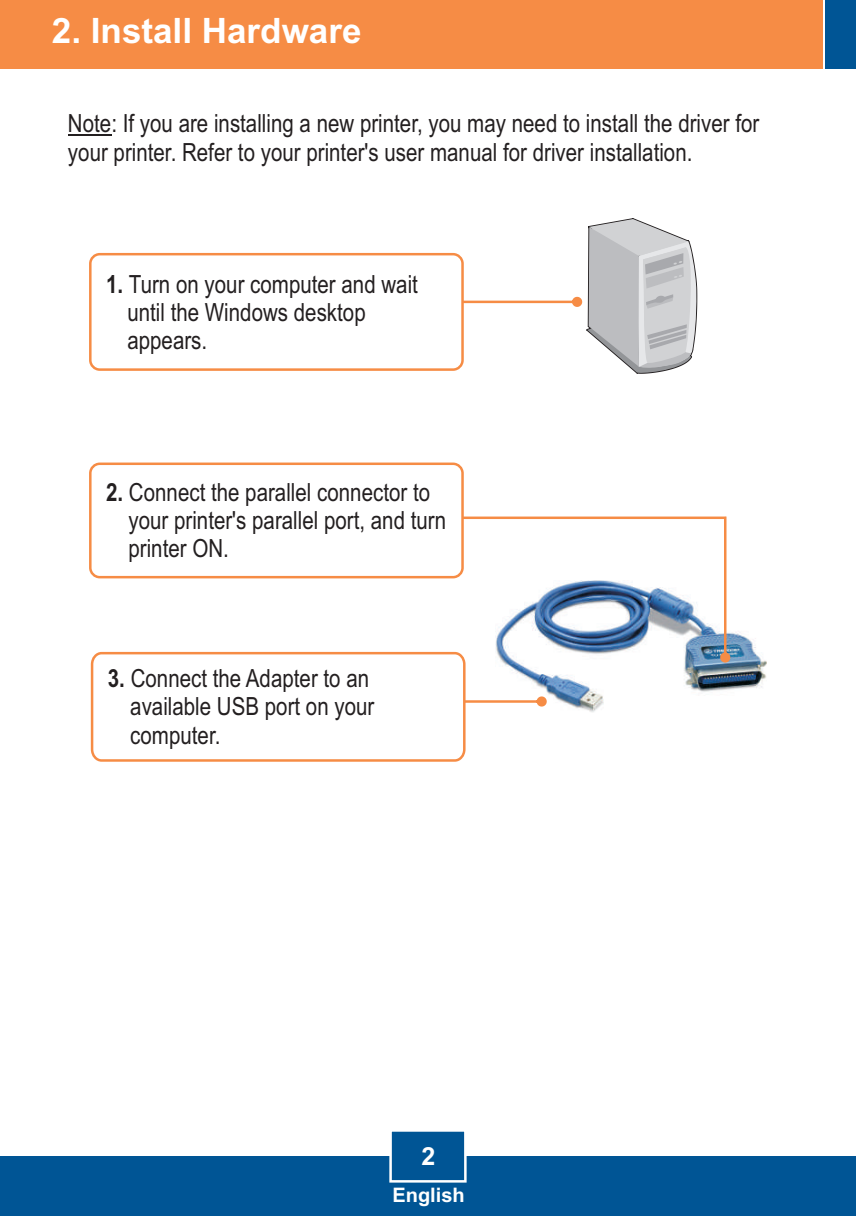
<style>
.page{position:relative;width:856px;height:1216px;background:#fff}
.page>*{position:absolute;margin:0;border:0;box-sizing:border-box;transform-origin:0 0}
.t1{font:700 35px "Arial";color:#fff}
.t2{font:25px/28.2px "Arial Narrow";color:#231f20}
.t3{font:700 25px "Arial";color:#fff}
.t4{font:700 20px "Arial";color:#fff}
.s1{font-weight:700}
</style>
<div class="page">
<img style="left:502px;top:631px;width:263px;height:81px">
<div style="left:0;top:1155px;width:855px;height:60px;background:#005595"></div>
<div style="left:0;top:0;width:822px;height:68px;background:#f68c45"></div>
<div style="left:825px;top:0;width:30px;height:68px;background:#005595"></div>
<svg style="left:388px;top:1131px;width:79px;height:52px"></svg>
<hr style="left:68px;top:134px;width:43px;height:2px;background:#231f20">
<div style="left:89px;top:253px;width:374px;height:118px;background:#fff;border:3px solid #f68c45;border-radius:9px"></div>
<svg style="left:466px;top:696px;width:80px;height:10px"></svg>
<svg style="left:398px;top:218px;width:299px;height:156px"></svg>
<svg style="left:406px;top:516px;width:323px;height:146px"></svg>
<svg style="left:90px;top:650px;width:376px;height:112px"></svg>
<div style="left:89px;top:462px;width:374px;height:116px;background:#fff;border:3px solid #f68c45;border-radius:9px"></div>
<h1 class="t1" style="left:52px;top:18px;width:311px">2. Install Hardware</h1>
<p class="t2" style="left:68px;top:112px;width:692px">Note: If you are installing a new printer, you may need to install the driver for your printer. Refer to your printer's user manual for driver installation.</p>
<p class="t2" style="left:127px;top:272px;width:292px;text-indent:-21px"><span class="s1">1.</span> Turn on your computer and wait until the Windows desktop appears.</p>
<p class="t2" style="left:128px;top:480px;width:319px;text-indent:-22px"><span class="s1">2.</span> Connect the parallel connector to your printer's parallel port, and turn printer ON.</p>
<p class="t2" style="left:130px;top:666px;width:245px;text-indent:-22px"><span class="s1">3.</span> Connect the Adapter to an available USB port on your computer.</p>
<p class="t3" style="left:421px;top:1146px;width:15px">2</p>
<p class="t4" style="left:392px;top:1187px;width:74px">English</p>
</div>
